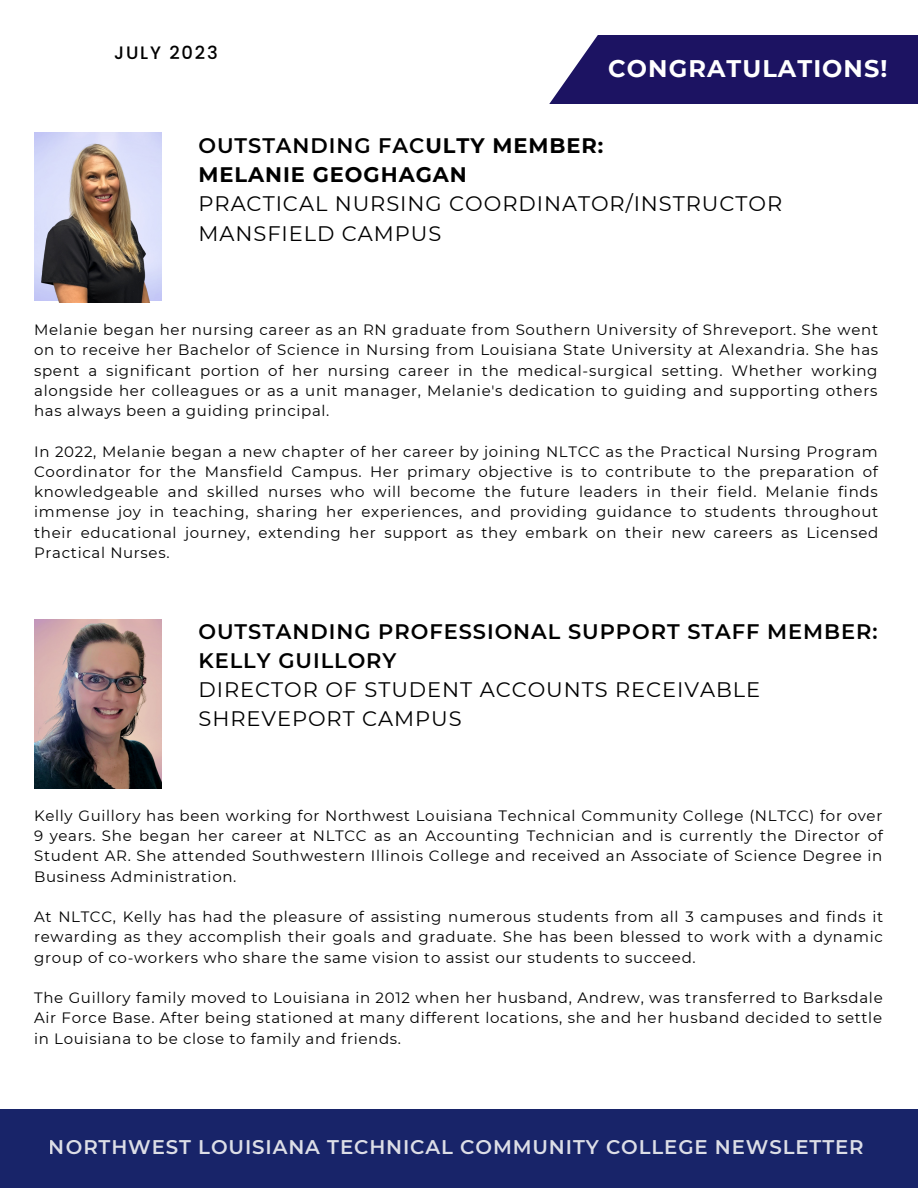
<style>
.page{position:relative;width:918px;height:1188px;background:#fff}
.page>*{position:absolute;margin:0;border:0;box-sizing:border-box;transform-origin:0 0}
.t1{font:700 24px "Montserrat";letter-spacing:.045em;color:#fff}
.t2{font:21px "Montserrat";letter-spacing:.045em;color:#000}
.t3{font:600 21px "Montserrat";letter-spacing:.045em;color:#000}
.t4{font:700 21px "Montserrat";letter-spacing:.045em;color:#000}
.t5{font:600 19.8px "Montserrat";letter-spacing:.045em;color:#f9f9f9}
.t6{font:500 18px "Poppins";letter-spacing:.1em;color:#000}
.t7{font:15px/20.2px "Montserrat";letter-spacing:.045em;color:#000;text-align:justify}
.s1{font-weight:700}
</style>
<div class="page">
<div style="left:0;top:1109px;width:918px;height:79px;background:#182469"></div>
<div style="left:545px;top:35px;width:373px;height:69px;background:#1c1362"></div>
<svg style="left:545px;top:35px;width:53px;height:69px"></svg>
<img style="left:34px;top:133px;width:127px;height:169px">
<img style="left:34px;top:619px;width:127px;height:169px">
<p class="t6" style="left:114px;top:40px;width:105px">JULY 2023</p>
<p class="t1" style="left:608px;top:54px;width:281px">CONGRATULATIONS!</p>
<p class="t3" style="left:199px;top:132px;width:406px">OUTSTANDING FAC<span class="s1">ULTY MEMBER:</span></p>
<p class="t4" style="left:199px;top:162px;width:270px">MELANIE GEOGHAGAN</p>
<p class="t2" style="left:199px;top:191px;width:585px">PRACTICAL NURSING COORDINATOR/INSTRUCTOR</p>
<p class="t2" style="left:199px;top:220px;width:244px">MANSFIELD CAMPUS</p>
<p class="t7" style="left:34px;top:320px;width:846px">Melanie began her nursing career as an RN graduate from Southern University of Shreveport. She went on to receive her Bachelor of Science in Nursing from Louisiana State University at Alexandria. She has spent a significant portion of her nursing career in the medical-surgical setting. Whether working alongside her colleagues or as a unit manager, Melanie's dedication to guiding and supporting others has always been a guiding principal.</p>
<p class="t7" style="left:34px;top:441px;width:846px">In 2022, Melanie began a new chapter of her career by joining NLTCC as the Practical Nursing Program Coordinator for the Mansfield Campus. Her primary objective is to contribute to the preparation of knowledgeable and skilled nurses who will become the future leaders in their field. Melanie finds immense joy in teaching, sharing her experiences, and providing guidance to students throughout their educational journey, extending her support as they embark on their new careers as Licensed Practical Nurses.</p>
<p class="t3" style="left:199px;top:618px;width:680px">OUTSTANDING PROFESSIONAL SUPPORT STAFF MEMBER:</p>
<p class="t3" style="left:199px;top:647px;width:199px">KELLY GUILLORY</p>
<p class="t2" style="left:199px;top:677px;width:563px">DIRECTOR OF STUDENT ACCOUNTS RECEIVABLE</p>
<p class="t2" style="left:199px;top:706px;width:265px">SHREVEPORT CAMPUS</p>
<p class="t7" style="left:34px;top:805px;width:850px">Kelly Guillory has been working for Northwest Louisiana Technical Community College (NLTCC) for over 9 years. She began her career at NLTCC as an Accounting Technician and is currently the Director of Student AR. She attended Southwestern Illinois College and received an Associate of Science Degree in Business Administration.</p>
<p class="t7" style="left:34px;top:907px;width:851px">At NLTCC, Kelly has had the pleasure of assisting numerous students from all 3 campuses and finds it rewarding as they accomplish their goals and graduate. She has been blessed to work with a dynamic group of co-workers who share the same vision to assist our students to succeed.</p>
<p class="t7" style="left:34px;top:988px;width:850px">The Guillory family moved to Louisiana in 2012 when her husband, Andrew, was transferred to Barksdale Air Force Base. After being stationed at many different locations, she and her husband decided to settle in Louisiana to be close to family and friends.</p>
<h3 class="t5" style="left:49px;top:1135px;width:816px">NORTHWEST LOUISIANA TECHNICAL COMMUNITY COLLEGE NEWSLETTER</h3>
</div>
